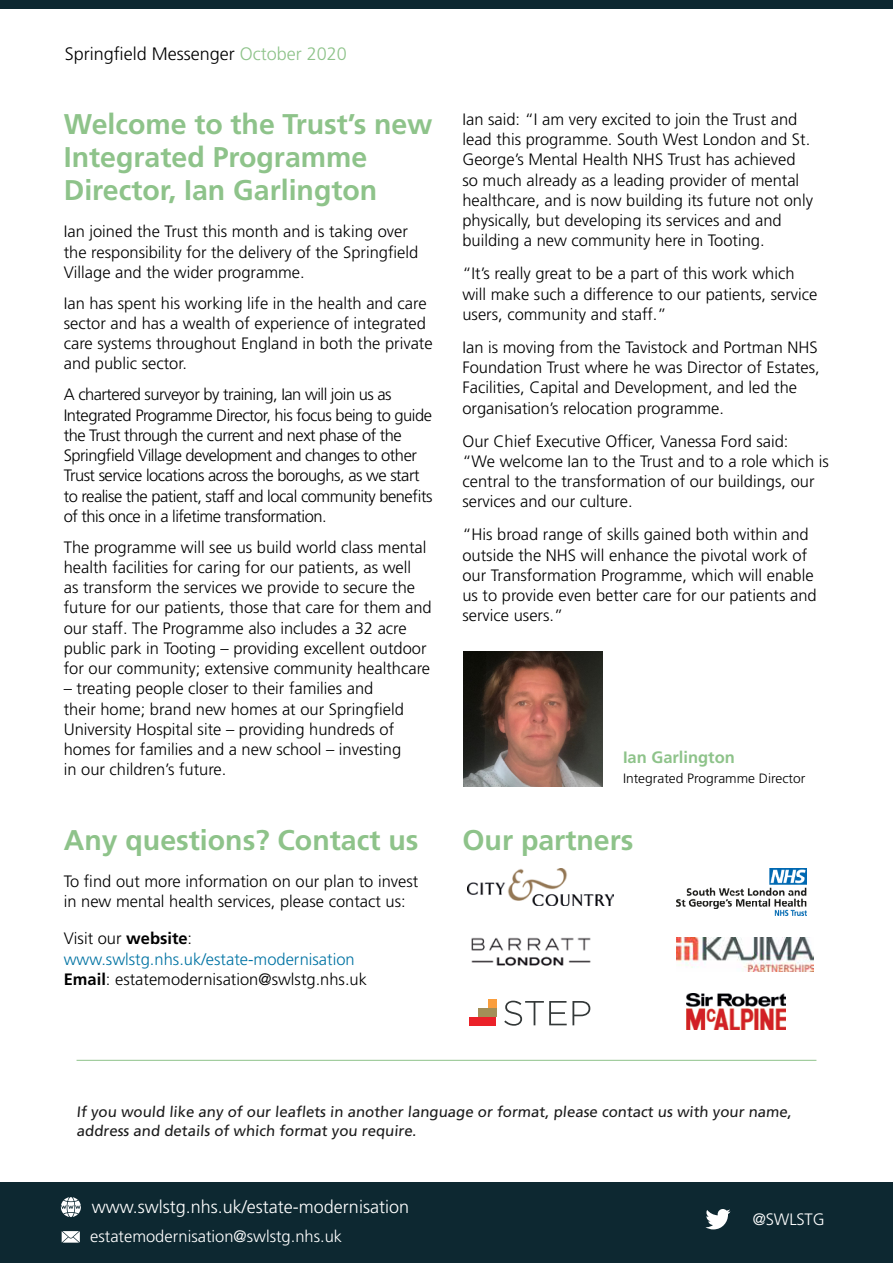
<style>
.page{position:relative;width:893px;height:1263px;background:#fff}
.page>*{position:absolute;margin:0;border:0;box-sizing:border-box;transform-origin:0 0}
.t1{font:700 28.5px/33px "Frutiger LT Std";color:#8ec38a}
.t2{font:300 18px "Frutiger LT Std";color:#fff}
.t3{font:300 18px "Frutiger LT Std";color:#000}
.t4{font:300 16.5px/20.2px "Frutiger LT Std";color:#000}
.t5{font:300 16.5px/20.2px "Frutiger LT Std";letter-spacing:-.03em;color:#000}
.t6{font:300 16.5px "Frutiger LT Std";color:#fff}
.t7{font:700 16.5px "Frutiger LT Std";color:#8ec38a}
.t8{font:15px/19.5px "Frutiger LT Std";color:#1c1c1c}
.t9{font:300 13.5px "Frutiger LT Std";color:#000}
.s1{color:#8ec38a}
.s2{font-weight:700}
.s3{color:#0073a3}
</style>
<div class="page">
<div style="left:0;top:1182px;width:893px;height:81px;background:#0d2831"></div>
<svg style="left:62px;top:1231px;width:18px;height:11px"></svg>
<svg style="left:61px;top:1197px;width:20px;height:20px"></svg>
<svg style="left:705px;top:1209px;width:26px;height:20px"></svg>
<div style="left:0;top:0;width:893px;height:9px;background:#0d2831"></div>
<hr style="left:77px;top:1060px;width:739px;height:1px;background:#8ec38a">
<svg style="left:504px;top:1001px;width:86px;height:25px"></svg>
<div style="left:478px;top:1008px;width:18px;height:9px;background:#a38f57"></div>
<div style="left:488px;top:999px;width:8px;height:9px;background:#fa9e3d"></div>
<div style="left:470px;top:1017px;width:26px;height:8px;background:#eb2129"></div>
<img style="left:471px;top:937px;width:120px;height:29px">
<img style="left:686px;top:993px;width:99px;height:36px">
<img style="left:468px;top:869px;width:145px;height:37px">
<img style="left:676px;top:937px;width:138px;height:34px">
<img style="left:676px;top:869px;width:130px;height:46px">
<img style="left:464px;top:651px;width:139px;height:136px">
<p class="t3" style="left:65px;top:44px;width:284px">Springfield Messenger <span class="s1">October 2020</span></p>
<h1 class="t1" style="left:64px;top:108px;width:370px">Welcome to the Trust’s new<br>Integrated Programme<br>Director, Ian Garlington</h1>
<p class="t4" style="left:64px;top:222px;width:356px">Ian joined the Trust this month and is taking over the responsibility for the delivery of the Springfield<br>Village and the wider programme.</p>
<p class="t4" style="left:64px;top:293px;width:370px">Ian has spent his working life in the health and care sector and has a wealth of experience of integrated care systems throughout England in both the private and public sector.</p>
<p class="t5" style="left:64px;top:385px;width:370px">A chartered surveyor by training, Ian will join us as Integrated Programme Director, his focus being to guide the Trust through the current and next phase of the Springfield Village development and changes to other Trust service locations across the boroughs, as we start to realise the patient, staff and local community benefits of this once in a lifetime transformation.</p>
<p class="t4" style="left:64px;top:537px;width:369px">The programme will see us build world class mental health facilities for caring for our patients, as well<br>as transform the services we provide to secure the future for our patients, those that care for them and our staff. The Programme also includes a 32 acre public park in Tooting – providing excellent outdoor for our community; extensive community healthcare</p>
<p class="t4" style="left:64px;top:679px;width:342px">– treating people closer to their families and their home; brand new homes at our Springfield University Hospital site – providing hundreds of homes for families and a new school – investing in our children’s future.</p>
<h1 class="t1" style="left:64px;top:823px;width:356px">Any questions? Contact us</h1>
<p class="t4" style="left:64px;top:871px;width:356px">To find out more information on our plan to invest in new mental health services, please contact us:</p>
<p class="t4" style="left:64px;top:929px;width:305px">Visit our <span class="s2">website</span>: <span class="s3">www.swlstg.nhs.uk/estate-modernisation<br></span><span class="s2">Email</span>: estatemodernisation@swlstg.nhs.uk</p>
<p class="t4" style="left:462px;top:109px;width:352px">Ian said: “I am very excited to join the Trust and lead this programme. South West London and St.<br>George’s Mental Health NHS Trust has achieved so much already as a leading provider of mental healthcare, and is now building its future not only physically, but developing its services and and building a new community here in Tooting.</p>
<p class="t4" style="left:462px;top:264px;width:357px">“It’s really great to be a part of this work which will make such a difference to our patients, service users, community and staff.”</p>
<p class="t4" style="left:462px;top:337px;width:359px">Ian is moving from the Tavistock and Portman NHS Foundation Trust where he was Director of Estates, Facilities, Capital and Development, and led the organisation’s relocation programme.</p>
<p class="t4" style="left:462px;top:431px;width:368px">Our Chief Executive Officer, Vanessa Ford said:<br>“We welcome Ian to the Trust and to a role which is central to the transformation of our buildings, our services and our culture.</p>
<p class="t4" style="left:462px;top:525px;width:356px">“His broad range of skills gained both within and outside the NHS will enhance the pivotal work of our Transformation Programme, which will enable us to provide even better care for our patients and service users.”</p>
<p class="t7" style="left:623px;top:747px;width:113px">Ian Garlington</p>
<p class="t9" style="left:623px;top:770px;width:184px">Integrated Programme Director</p>
<h1 class="t1" style="left:462px;top:823px;width:173px">Our partners</h1>
<p class="t8" style="left:77px;top:1102px;width:718px">If you would like any of our leaflets in another language or format, please contact us with your name, address and details of which format you require.</p>
<p class="t2" style="left:92px;top:1196px;width:319px">www.swlstg.nhs.uk/estate-modernisation</p>
<p class="t6" style="left:90px;top:1227px;width:253px">estatemodernisation@swlstg.nhs.uk</p>
<p class="t6" style="left:753px;top:1210px;width:73px">@SWLSTG</p>
</div>
